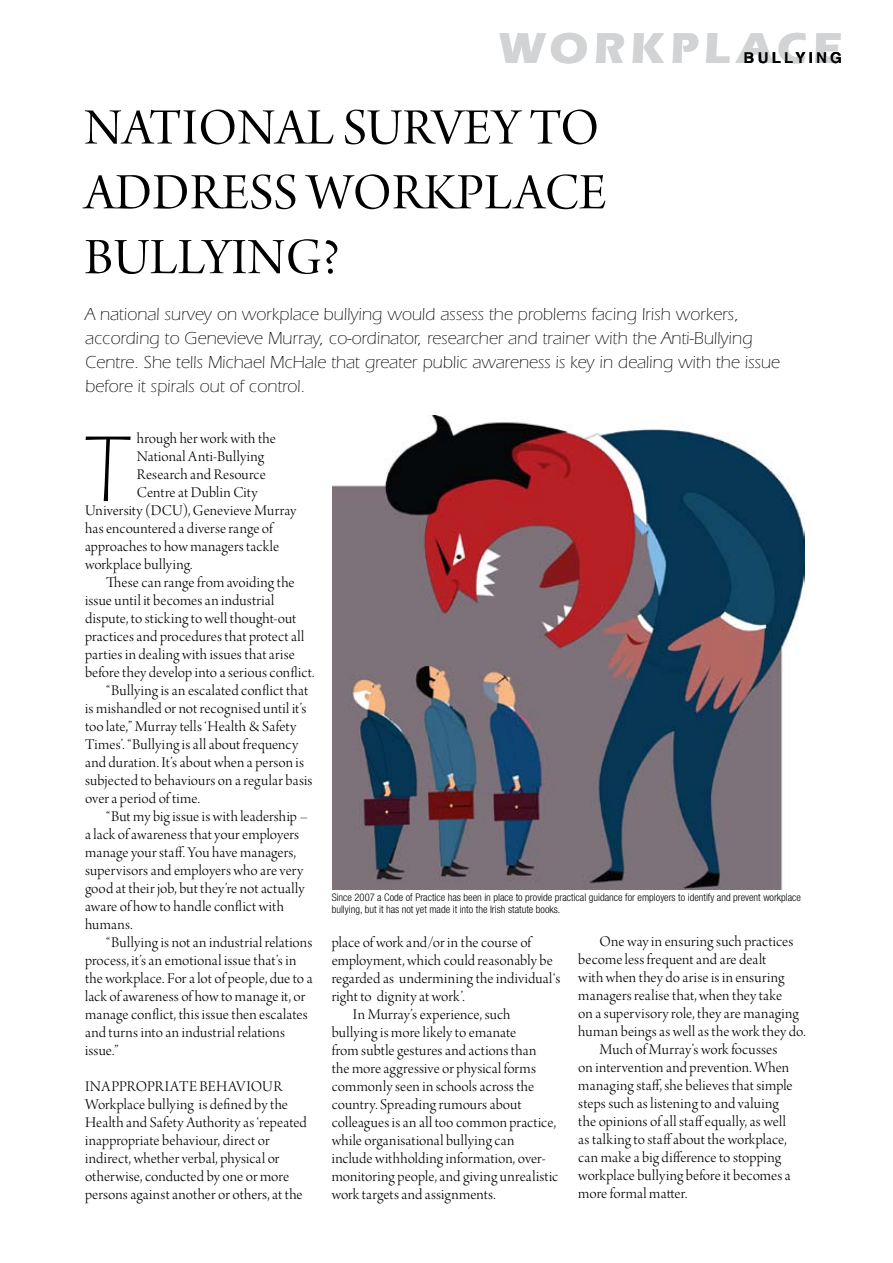
<style>
.page{position:relative;width:893px;height:1263px;background:#fff}
.page>*{position:absolute;margin:0;border:0;box-sizing:border-box;transform-origin:0 0}
.t1{font:300 96.75px "Itc Eras";color:#000}
.t2{font:54px/64.8px "Arno Pro Display";letter-spacing:.01em;color:#000}
.t3{font:700 44.55px "Itc Eras";letter-spacing:.125em;color:#d2d3d4}
.t4{font:300 18px/24px "Itc Eras";color:#000}
.t5{font:15.75px/18px "Arno Pro Light Display";letter-spacing:.01em;color:#000}
.t6{font:700 15px "Helvetica";letter-spacing:.22em;color:#000}
.t7{font:300 condensed 10.5px/12.6px "Helvetica Neue";color:#000}
</style>
<div class="page">
<img style="left:332px;top:415px;width:472px;height:474px">
<h3 class="t3" style="left:500px;top:23px;width:344px">WORKPLACE</h3>
<p class="t6" style="left:744px;top:46px;width:100px">BULLYING</p>
<h2 class="t2" style="left:84px;top:99px;width:523px">NATIONAL SURVEY TO<br>ADDRESS WORKPLACE<br>BULLYING?</h2>
<p class="t4" style="left:85px;top:303px;width:696px">A national survey on workplace bullying would assess the problems facing Irish workers, according to Genevieve Murray, co-ordinator, researcher and trainer with the Anti-Bullying Centre. She tells Michael McHale that greater public awareness is key in dealing with the issue before it spirals out of control.</p>
<h1 class="t1" style="left:85px;top:416px;width:46px">T</h1>
<p class="t5" style="left:137px;top:430px;width:141px">hrough her work with the</p>
<p class="t5" style="left:137px;top:448px;width:129px">National Anti-Bullying</p>
<p class="t5" style="left:137px;top:466px;width:131px">Research and Resource</p>
<p class="t5" style="left:137px;top:484px;width:123px">Centre at Dublin City</p>
<p class="t5" style="left:85px;top:502px;width:213px">University (DCU), Genevieve Murray</p>
<p class="t5" style="left:85px;top:520px;width:189px">has encountered a diverse range of</p>
<p class="t5" style="left:85px;top:538px;width:196px">approaches to how managers tackle</p>
<p class="t5" style="left:85px;top:556px;width:109px">workplace bullying.</p>
<p class="t5" style="left:106px;top:574px;width:190px">These can range from avoiding the</p>
<p class="t5" style="left:85px;top:592px;width:191px">issue until it becomes an industrial</p>
<p class="t5" style="left:85px;top:610px;width:213px">dispute, to sticking to well thought-out</p>
<p class="t5" style="left:85px;top:628px;width:221px">practices and procedures that protect all</p>
<p class="t5" style="left:85px;top:646px;width:211px">parties in dealing with issues that arise</p>
<p class="t5" style="left:85px;top:664px;width:231px">before they develop into a serious conflict.</p>
<p class="t5" style="left:106px;top:682px;width:203px">“Bullying is an escalated conflict that</p>
<p class="t5" style="left:85px;top:700px;width:223px">is mishandled or not recognised until it’s</p>
<p class="t5" style="left:85px;top:718px;width:213px">too late,” Murray tells ‘Health &amp; Safety</p>
<p class="t5" style="left:85px;top:736px;width:215px">Times’. “Bullying is all about frequency</p>
<p class="t5" style="left:85px;top:754px;width:220px">and duration. It’s about when a person is</p>
<p class="t5" style="left:85px;top:772px;width:229px">subjected to behaviours on a regular basis</p>
<p class="t5" style="left:85px;top:790px;width:117px">over a period of time.</p>
<p class="t5" style="left:106px;top:808px;width:203px">“But my big issue is with leadership –</p>
<p class="t5" style="left:85px;top:826px;width:216px">a lack of awareness that your employers</p>
<p class="t5" style="left:85px;top:844px;width:212px">manage your staff. You have managers,</p>
<p class="t5" style="left:85px;top:862px;width:220px">supervisors and employers who are very</p>
<p class="t5" style="left:85px;top:880px;width:221px">good at their job, but they’re not actually</p>
<p class="t5" style="left:85px;top:898px;width:200px">aware of how to handle conflict with</p>
<p class="t5" style="left:85px;top:916px;width:49px">humans.</p>
<p class="t5" style="left:106px;top:934px;width:208px">“Bullying is not an industrial relations</p>
<p class="t5" style="left:85px;top:952px;width:213px">process, it’s an emotional issue that’s in</p>
<p class="t5" style="left:85px;top:970px;width:229px">the workplace. For a lot of people, due to a</p>
<p class="t5" style="left:85px;top:988px;width:222px">lack of awareness of how to manage it, or</p>
<p class="t5" style="left:85px;top:1006px;width:224px">manage conflict, this issue then escalates</p>
<p class="t5" style="left:85px;top:1024px;width:201px">and turns into an industrial relations</p>
<p class="t5" style="left:85px;top:1042px;width:35px">issue.”</p>
<p class="t5" style="left:85px;top:1078px;width:223px">INAPPROPRIATE BEHAVIOUR Workplace bullying is defined by the Health and Safety Authority as ‘repeated inappropriate behaviour, direct or indirect, whether verbal, physical or otherwise, conducted by one or more persons against another or others, at the</p>
<p class="t7" style="left:332px;top:891px;width:471px">Since 2007 a Code of Practice has been in place to provide practical guidance for employers to identify and prevent workplace bullying, but it has not yet made it into the Irish statute books.</p>
<p class="t5" style="left:332px;top:934px;width:201px">place of work and/or in the course of</p>
<p class="t5" style="left:332px;top:952px;width:223px">employment, which could reasonably be</p>
<p class="t5" style="left:332px;top:970px;width:230px">regarded as undermining the individual‘s</p>
<p class="t5" style="left:332px;top:988px;width:135px">right to dignity at work’.</p>
<p class="t5" style="left:353px;top:1006px;width:159px">In Murray’s experience, such</p>
<p class="t5" style="left:332px;top:1024px;width:186px">bullying is more likely to emanate</p>
<p class="t5" style="left:332px;top:1042px;width:206px">from subtle gestures and actions than</p>
<p class="t5" style="left:332px;top:1060px;width:206px">the more aggressive or physical forms</p>
<p class="t5" style="left:332px;top:1078px;width:204px">commonly seen in schools across the</p>
<p class="t5" style="left:332px;top:1096px;width:191px">country. Spreading rumours about</p>
<p class="t5" style="left:332px;top:1114px;width:226px">colleagues is an all too common practice,</p>
<p class="t5" style="left:332px;top:1132px;width:184px">while organisational bullying can</p>
<p class="t5" style="left:332px;top:1150px;width:216px">include withholding information, over-</p>
<p class="t5" style="left:332px;top:1168px;width:228px">monitoring people, and giving unrealistic</p>
<p class="t5" style="left:332px;top:1186px;width:166px">work targets and assignments.</p>
<p class="t5" style="left:600px;top:933px;width:195px">One way in ensuring such practices</p>
<p class="t5" style="left:578px;top:951px;width:189px">become less frequent and are dealt</p>
<p class="t5" style="left:578px;top:969px;width:208px">with when they do arise is in ensuring</p>
<p class="t5" style="left:578px;top:987px;width:205px">managers realise that, when they take</p>
<p class="t5" style="left:578px;top:1005px;width:222px">on a supervisory role, they are managing</p>
<p class="t5" style="left:578px;top:1023px;width:229px">human beings as well as the work they do.</p>
<p class="t5" style="left:600px;top:1041px;width:179px">Much of Murray’s work focusses</p>
<p class="t5" style="left:578px;top:1059px;width:212px">on intervention and prevention. When</p>
<p class="t5" style="left:578px;top:1077px;width:216px">managing staff, she believes that simple</p>
<p class="t5" style="left:578px;top:1095px;width:202px">steps such as listening to and valuing</p>
<p class="t5" style="left:578px;top:1113px;width:209px">the opinions of all staff equally, as well</p>
<p class="t5" style="left:578px;top:1131px;width:210px">as talking to staff about the workplace,</p>
<p class="t5" style="left:578px;top:1149px;width:204px">can make a big difference to stopping</p>
<p class="t5" style="left:578px;top:1167px;width:214px">workplace bullying before it becomes a</p>
<p class="t5" style="left:578px;top:1185px;width:111px">more formal matter.</p>
</div>
